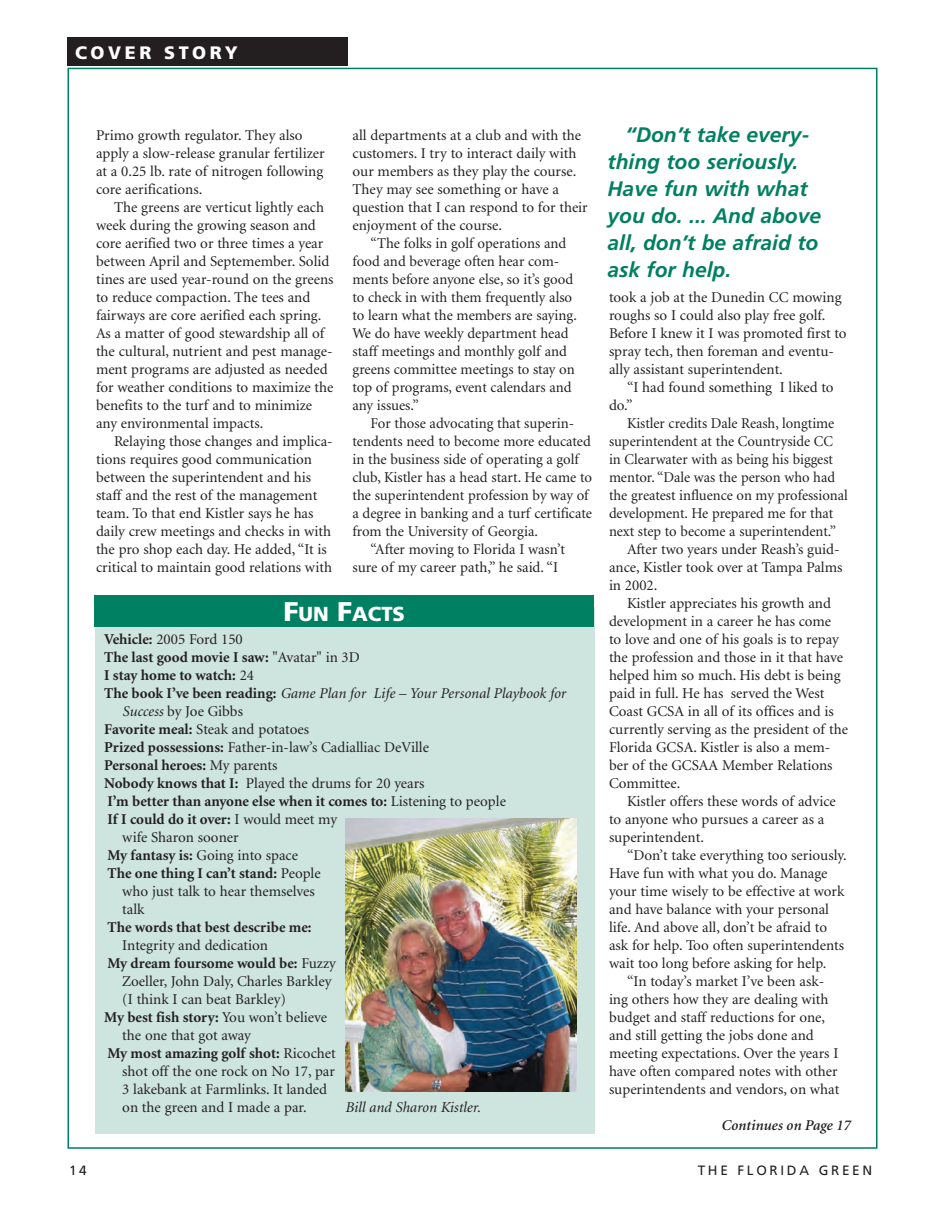
<style>
.page{position:relative;width:945px;height:1215px;background:#fff}
.page>*{position:absolute;margin:0;border:0;box-sizing:border-box;transform-origin:0 0}
.t1{font:italic 700 21px/27px "Frutiger";color:#008062}
.t2{font:900 20.25px "Frutiger";color:#fff}
.t3{font:900 18px "Frutiger";letter-spacing:.2em;color:#fff}
.t4{font:15px/18px "Minion";color:#231f20}
.t5{font:700 15px "Minion";color:#231f20}
.t6{font:italic 15px "Minion";color:#231f20}
.t7{font:italic 600 15px "Minion";color:#231f20}
.t8{font:13.5px "Frutiger";letter-spacing:.2em;color:#231f20}
.s1{font-size:27px}
.s2{font-weight:700}
.s3{font-weight:400}
.s4{font-weight:700;font-style:normal}
.s5{font-style:italic}
</style>
<div class="page">
<div style="left:68px;top:68px;width:810px;height:1081px;background:#fff;border:2px solid #008062"></div>
<div style="left:68px;top:38px;width:280px;height:28px;background:#231f20"></div>
<div style="left:95px;top:607px;width:500px;height:527px;background:#cee4de"></div>
<img style="left:345px;top:819px;width:232px;height:272px">
<div style="left:94px;top:595px;width:500px;height:31px;background:#008062"></div>
<p class="t3" style="left:75px;top:42px;width:164px">COVER STORY</p>
<p class="t4" style="left:96px;top:126px;width:230px">Primo growth regulator. They also apply a slow-release granular fertilizer at a 0.25 lb. rate of nitrogen following core aerifications.</p>
<p class="t4" style="left:96px;top:198px;width:239px;text-indent:18px">The greens are verticut lightly each week during the growing season and core aerified two or three times a year between April and Septemember. Solid tines are used year-round on the greens to reduce compaction. The tees and fairways are core aerified each spring.<br>As a matter of good stewardship all of the cultural, nutrient and pest manage&shy;ment programs are adjusted as needed for weather conditions to maximize the benefits to the turf and to minimize any environmental impacts.</p>
<p class="t4" style="left:96px;top:432px;width:238px;text-indent:18px">Relaying those changes and implica&shy;tions requires good communication between the superintendent and his staff and the rest of the management team. To that end Kistler says he has daily crew meetings and checks in with the pro shop each day. He added, “It is critical to maintain good relations with</p>
<p class="t4" style="left:352px;top:126px;width:237px">all departments at a club and with the customers. I try to interact daily with our members as they play the course.<br>They may see something or have a question that I can respond to for their enjoyment of the course.</p>
<p class="t4" style="left:353px;top:234px;width:226px;text-indent:18px">“The folks in golf operations and food and beverage often hear com&shy;ments before anyone else, so it’s good to check in with them frequently also to learn what the members are saying.<br>We do have weekly department head staff meetings and monthly golf and greens committee meetings to stay on top of programs, event calendars and any issues.”</p>
<p class="t4" style="left:370px;top:414px;width:205px">For those advocating that superin-</p>
<p class="t4" style="left:353px;top:432px;width:240px">tendents need to become more educated</p>
<p class="t4" style="left:353px;top:450px;width:228px">in the business side of operating a golf</p>
<p class="t4" style="left:353px;top:468px;width:241px">club, Kistler has a head start. He came to</p>
<p class="t4" style="left:353px;top:486px;width:238px">the superintendent profession by way of</p>
<p class="t4" style="left:353px;top:504px;width:241px">a degree in banking and a turf certificate</p>
<p class="t4" style="left:353px;top:522px;width:187px">from the University of Georgia.</p>
<p class="t4" style="left:370px;top:540px;width:196px">“After moving to Florida I wasn’t</p>
<p class="t4" style="left:352px;top:558px;width:207px">sure of my career path,” he said. “I</p>
<h2 class="t2" style="left:283px;top:602px;width:123px"><span class="s1">F</span>UN <span class="s1">F</span>ACTS</h2>
<p class="t4" style="left:104px;top:630px;width:140px"><span class="s2">Vehicle:</span> 2005 Ford 150</p>
<p class="t5" style="left:104px;top:649px;width:257px">The last good movie I saw: <span class="s3">"Avatar" in 3D</span></p>
<p class="t5" style="left:104px;top:667px;width:151px">I stay home to watch: <span class="s3">24</span></p>
<p class="t6" style="left:104px;top:685px;width:463px"><span class="s4">The book I’ve been reading:</span> Game Plan for Life – Your Personal Playbook for</p>
<p class="t4" style="left:122px;top:702px;width:122px"><span class="s5">Success</span> by Joe Gibbs</p>
<p class="t4" style="left:104px;top:720px;width:206px"><span class="s2">Favorite meal:</span> Steak and potatoes</p>
<p class="t4" style="left:104px;top:738px;width:326px"><span class="s2">Prized possessions:</span> Father-in-law’s Cadialliac DeVille</p>
<p class="t5" style="left:104px;top:757px;width:175px">Personal heroes: <span class="s3">My parents</span></p>
<p class="t4" style="left:104px;top:774px;width:322px"><span class="s2">Nobody knows that I:</span> Played the drums for 20 years</p>
<p class="t5" style="left:108px;top:793px;width:400px">I’m better than anyone else when it comes to: <span class="s3">Listening to people</span></p>
<p class="t5" style="left:108px;top:811px;width:231px">If I could do it over: <span class="s3">I would meet my</span></p>
<p class="t4" style="left:122px;top:828px;width:118px">wife Sharon sooner</p>
<p class="t4" style="left:108px;top:846px;width:192px"><span class="s2">My fantasy is:</span> Going into space</p>
<p class="t5" style="left:108px;top:865px;width:215px">The one thing I can’t stand: <span class="s3">People</span></p>
<p class="t4" style="left:122px;top:882px;width:194px">who just talk to hear themselves</p>
<p class="t4" style="left:122px;top:900px;width:24px">talk</p>
<p class="t5" style="left:108px;top:919px;width:206px">The words that best describe me:</p>
<p class="t4" style="left:122px;top:936px;width:147px">Integrity and dedication</p>
<p class="t5" style="left:108px;top:955px;width:230px">My dream foursome would be: <span class="s3">Fuzzy</span></p>
<p class="t4" style="left:122px;top:972px;width:211px">Zoeller, John Daly, Charles Barkley</p>
<p class="t4" style="left:122px;top:990px;width:165px">(I think I can beat Barkley)</p>
<p class="t5" style="left:104px;top:1009px;width:224px">My best fish story: <span class="s3">You won’t believe</span></p>
<p class="t4" style="left:122px;top:1026px;width:130px">the one that got away</p>
<p class="t5" style="left:108px;top:1045px;width:230px">My most amazing golf shot: <span class="s3">Ricochet</span></p>
<p class="t4" style="left:122px;top:1062px;width:214px">shot off the one rock on No 17, par</p>
<p class="t4" style="left:122px;top:1080px;width:206px">3 lakebank at Farmlinks. It landed</p>
<p class="t4" style="left:122px;top:1098px;width:186px">on the green and I made a par.</p>
<p class="t6" style="left:345px;top:1099px;width:137px">Bill and Sharon Kistler.</p>
<h1 class="t1" style="left:608px;top:121px;width:215px;text-indent:18px">“Don’t take every&shy;thing too seriously.<br>Have fun with what you do. ... And above all, don’t be afraid to ask for help.</h1>
<p class="t4" style="left:609px;top:288px;width:239px">took a job at the Dunedin CC mowing roughs so I could also play free golf.<br>Before I knew it I was promoted first to spray tech, then foreman and eventu&shy;ally assistant superintendent.</p>
<p class="t4" style="left:609px;top:378px;width:226px;text-indent:18px">“I had found something I liked to do.”</p>
<p class="t4" style="left:627px;top:414px;width:209px">Kistler credits Dale Reash, longtime</p>
<p class="t4" style="left:609px;top:432px;width:226px">superintendent at the Countryside CC</p>
<p class="t4" style="left:609px;top:450px;width:226px">in Clearwater with as being his biggest</p>
<p class="t4" style="left:609px;top:468px;width:228px">mentor. “Dale was the person who had</p>
<p class="t4" style="left:609px;top:486px;width:240px">the greatest influence on my professional</p>
<p class="t4" style="left:609px;top:504px;width:226px">development. He prepared me for that</p>
<p class="t4" style="left:609px;top:522px;width:229px">next step to become a superintendent.”</p>
<p class="t4" style="left:627px;top:540px;width:214px">After two years under Reash’s guid-</p>
<p class="t4" style="left:609px;top:558px;width:235px">ance, Kistler took over at Tampa Palms</p>
<p class="t4" style="left:609px;top:576px;width:50px">in 2002.</p>
<p class="t4" style="left:627px;top:594px;width:206px">Kistler appreciates his growth and</p>
<p class="t4" style="left:609px;top:612px;width:224px">development in a career he has come</p>
<p class="t4" style="left:609px;top:630px;width:231px">to love and one of his goals is to repay</p>
<p class="t4" style="left:609px;top:648px;width:236px">the profession and those in it that have</p>
<p class="t4" style="left:609px;top:666px;width:233px">helped him so much. His debt is being</p>
<p class="t4" style="left:609px;top:684px;width:217px">paid in full. He has served the West</p>
<p class="t4" style="left:609px;top:702px;width:226px">Coast GCSA in all of its offices and is</p>
<p class="t4" style="left:609px;top:720px;width:241px">currently serving as the president of the</p>
<p class="t4" style="left:609px;top:738px;width:223px">Florida GCSA. Kistler is also a mem-</p>
<p class="t4" style="left:609px;top:756px;width:225px">ber of the GCSAA Member Relations</p>
<p class="t4" style="left:609px;top:774px;width:73px">Committee.</p>
<p class="t4" style="left:627px;top:792px;width:210px">Kistler offers these words of advice</p>
<p class="t4" style="left:609px;top:810px;width:217px">to anyone who pursues a career as a</p>
<p class="t4" style="left:609px;top:828px;width:96px">superintendent.</p>
<p class="t4" style="left:627px;top:846px;width:221px">“Don’t take everything too seriously.</p>
<p class="t4" style="left:609px;top:864px;width:220px">Have fun with what you do. Manage</p>
<p class="t4" style="left:609px;top:882px;width:237px">your time wisely to be effective at work</p>
<p class="t4" style="left:609px;top:900px;width:222px">and have balance with your personal</p>
<p class="t4" style="left:609px;top:918px;width:220px">life. And above all, don’t be afraid to</p>
<p class="t4" style="left:609px;top:936px;width:237px">ask for help. Too often superintendents</p>
<p class="t4" style="left:609px;top:954px;width:219px">wait too long before asking for help.</p>
<p class="t4" style="left:627px;top:972px;width:199px">“In today’s market I’ve been ask-</p>
<p class="t4" style="left:609px;top:990px;width:221px">ing others how they are dealing with</p>
<p class="t4" style="left:609px;top:1008px;width:218px">budget and staff reductions for one,</p>
<p class="t4" style="left:609px;top:1026px;width:206px">and still getting the jobs done and</p>
<p class="t4" style="left:609px;top:1044px;width:231px">meeting expectations. Over the years I</p>
<p class="t4" style="left:609px;top:1062px;width:230px">have often compared notes with other</p>
<p class="t4" style="left:609px;top:1080px;width:232px">superintendents and vendors, on what</p>
<p class="t7" style="left:721px;top:1117px;width:131px">Continues on Page 17</p>
<p class="t8" style="left:69px;top:1162px;width:19px">14</p>
<p class="t8" style="left:698px;top:1162px;width:176px">THE FLORIDA GREEN</p>
</div>
